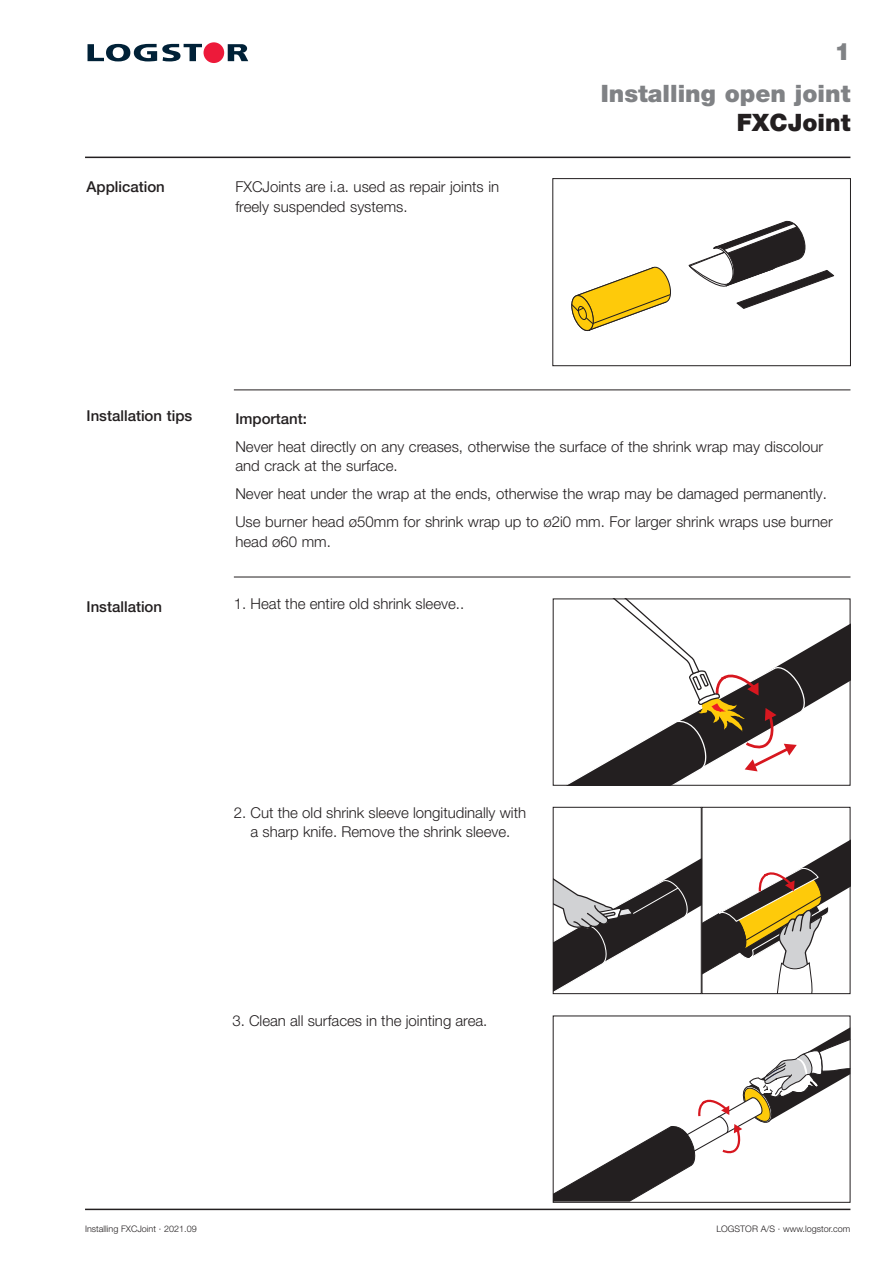
<style>
.page{position:relative;width:893px;height:1263px;background:#fff}
.page>*{position:absolute;margin:0;border:0;box-sizing:border-box;transform-origin:0 0}
.t1{font:900 24px/42.5px "Helvetica Neue LT Pro";color:#808285;text-align:right}
.t2{font:900 24px "Helvetica Neue LT Pro";color:#231f20}
.t3{font:300 15px/19.5px "Helvetica Neue LT Pro";color:#231f20}
.t4{font:500 15px "Helvetica Neue LT Pro";color:#231f20}
.t5{font:300 9px "Helvetica Neue LT Pro";color:#231f20}
</style>
<div class="page">
<hr style="left:85px;top:1208px;width:765px;height:2px;background:#231f20">
<hr style="left:85px;top:157px;width:765px;height:1px;background:#231f20">
<svg style="left:88px;top:44px;width:114px;height:17px"></svg>
<svg style="left:228px;top:44px;width:20px;height:17px"></svg>
<div style="left:204px;top:43px;width:20px;height:20px;background:#ed1a3a;border-radius:50%"></div>
<svg style="left:688px;top:220px;width:147px;height:89px"></svg>
<svg style="left:571px;top:266px;width:100px;height:65px"></svg>
<div style="left:552px;top:178px;width:299px;height:188px;border:1px solid #231f20"></div>
<svg style="left:234px;top:576px;width:616px;height:209px"></svg>
<div style="left:553px;top:598px;width:297px;height:188px;border:1px solid #231f20"></div>
<svg style="left:234px;top:389px;width:616px;height:1px"></svg>
<hr style="left:234px;top:390px;width:616px;height:1px;background:#231f20">
<svg style="left:555px;top:1028px;width:293px;height:173px"></svg>
<div style="left:553px;top:1015px;width:297px;height:188px;border:1px solid #231f20"></div>
<svg style="left:555px;top:820px;width:295px;height:174px"></svg>
<div style="left:553px;top:807px;width:149px;height:187px;border:1px solid #231f20"></div>
<p class="t4" style="left:87px;top:178px;width:80px">Application</p>
<p class="t3" style="left:235px;top:177px;width:265px">FXCJoints are i.a. used as repair joints in freely suspended systems.</p>
<h1 class="t1" style="left:601px;top:30px;width:251px">1<br>Installing open joint</h1>
<h1 class="t2" style="left:737px;top:108px;width:115px">FXCJoint</h1>
<p class="t4" style="left:87px;top:406px;width:107px">Installation tips</p>
<p class="t4" style="left:235px;top:409px;width:73px">Important:</p>
<p class="t3" style="left:235px;top:436px;width:589px">Never heat directly on any creases, otherwise the surface of the shrink wrap may discolour and crack at the surface.</p>
<p class="t3" style="left:235px;top:479px;width:599px;line-height:28px">Never heat under the wrap at the ends, otherwise the wrap may be damaged permanently.<br>Use burner head ø50mm for shrink wrap up to ø2i0 mm. For larger shrink wraps use burner</p>
<p class="t3" style="left:235px;top:531px;width:97px">head ø60 mm.</p>
<p class="t4" style="left:87px;top:598px;width:77px">Installation</p>
<p class="t3" style="left:234px;top:594px;width:232px">1. Heat the entire old shrink sleeve..</p>
<p class="t3" style="left:234px;top:802px;width:294px;text-align:center">2. Cut the old shrink sleeve longitudinally with a sharp knife. Remove the shrink sleeve.</p>
<p class="t3" style="left:232px;top:1011px;width:257px">3. Clean all surfaces in the jointing area.</p>
<p class="t5" style="left:85px;top:1223px;width:113px">Installing FXCJoint · 2021.09</p>
<p class="t5" style="left:716px;top:1223px;width:135px">LOGSTOR A/S · www.logstor.com</p>
</div>
